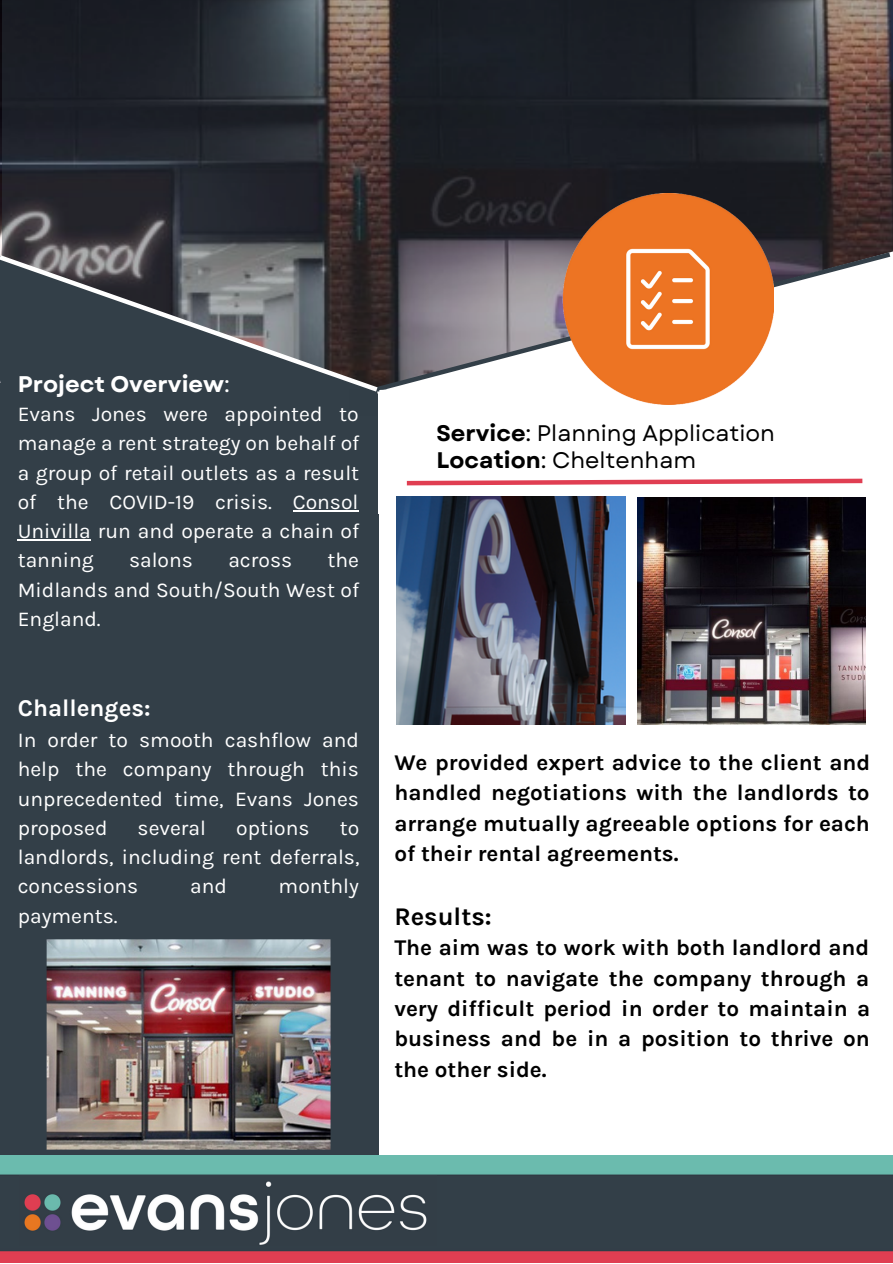
<style>
.page{position:relative;width:893px;height:1264px;background:#fff}
.page>*{position:absolute;margin:0;border:0;box-sizing:border-box;transform-origin:0 0}
.t1{font:700 25.5px "Karla";color:#000}
.t2{font:700 24.15px "Karla";color:#fff}
.t3{font:700 22.65px "Garet";color:#fff}
.t4{font:700 22.5px/30.3px "Karla";color:#000;text-align:justify}
.t5{font:22.5px "Garet";color:#000}
.t6{font:21.15px/29.2px "Karla";color:#fff;text-align:justify}
.s1{font-weight:400}
.s2{font-weight:700}
</style>
<div class="page">
<div style="left:0;top:394px;width:378px;height:868px;background:#333f48"></div>
<svg style="left:2px;top:0;width:890px;height:249px;background:#2f2e33"></svg>
<svg style="left:378px;top:249px;width:51px;height:137px;background:#59535b"></svg>
<svg style="left:0;top:239px;width:378px;height:302px"></svg>
<div style="left:349px;top:390px;width:28px;height:26px;background:#323e47"></div>
<img style="left:0;top:1155px;width:892px;height:107px">
<svg style="left:0;top:252px;width:382px;height:143px;background:#4d5258"></svg>
<svg style="left:376px;top:386px;width:22px;height:42px"></svg>
<img style="left:637px;top:538px;width:229px;height:187px">
<img style="left:46px;top:939px;width:285px;height:211px">
<img style="left:19px;top:1175px;width:417px;height:70px">
<div style="left:378px;top:392px;width:121px;height:121px;background:#fff"></div>
<svg style="left:406px;top:480px;width:23px;height:6px"></svg>
<img style="left:429px;top:59px;width:463px;height:479px">
<img style="left:396px;top:492px;width:233px;height:233px">
<div style="left:869px;top:446px;width:23px;height:121px;background:#fff"></div>
<img style="left:562px;top:194px;width:211px;height:210px">
<hr style="left:293px;top:510px;width:65px;height:1px;background:#fff">
<hr style="left:18px;top:539px;width:73px;height:1px;background:#fff">
<p class="t3" style="left:18px;top:367px;width:214px">Project Overview<span class="s1">:</span></p>
<p class="t6" style="left:18px;top:399px;width:343px">Evans Jones were appointed to manage a rent strategy on behalf of a group of retail outlets as a result of the COVID-19 crisis. Consol Univilla run and operate a chain of tanning</p>
<p class="t6" style="left:18px;top:545px;width:343px;text-indent:310px">the Midlands and South/South West of England.</p>
<p class="t6" style="left:129px;top:545px;width:65px">salons</p>
<p class="t6" style="left:228px;top:545px;width:65px">across</p>
<p class="t2" style="left:18px;top:693px;width:134px">Challenges:</p>
<p class="t6" style="left:18px;top:725px;width:342px">In order to smooth cashflow and help the company through this unprecedented time, Evans Jones proposed</p>
<p class="t6" style="left:138px;top:813px;width:70px">several</p>
<p class="t6" style="left:236px;top:813px;width:75px">options</p>
<p class="t6" style="left:18px;top:813px;width:343px;text-indent:322px">to landlords, including rent deferrals, concessions</p>
<p class="t6" style="left:190px;top:871px;width:38px">and</p>
<p class="t6" style="left:278px;top:871px;width:82px">monthly</p>
<p class="t6" style="left:18px;top:901px;width:101px">payments.</p>
<p class="t5" style="left:436px;top:416px;width:340px"><span class="s2">Service</span>: Planning Application</p>
<p class="t5" style="left:436px;top:443px;width:261px"><span class="s2">Location</span>: Cheltenham</p>
<p class="t4" style="left:394px;top:747px;width:477px">We provided expert advice to the client and handled negotiations with the landlords to arrange mutually agreeable options for each of their rental agreements.</p>
<p class="t1" style="left:394px;top:901px;width:99px">Results:</p>
<p class="t4" style="left:394px;top:932px;width:477px">The aim was to work with both landlord and tenant to navigate the company through a very difficult period in order to maintain a business and be in a position to thrive on the other side.</p>
</div>
